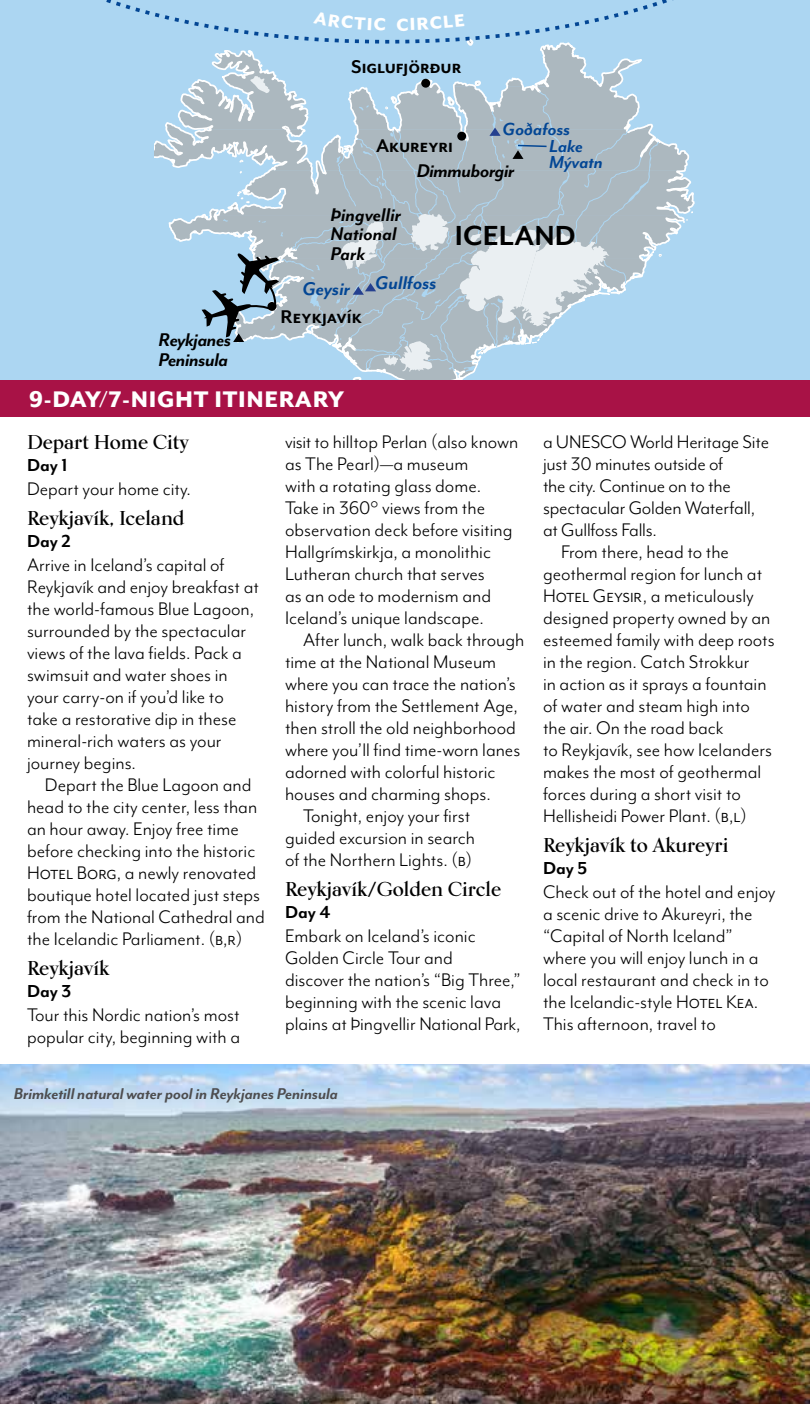
<style>
.page{position:relative;width:810px;height:1404px;background:#fff}
.page>*{position:absolute;margin:0;border:0;box-sizing:border-box;transform-origin:0 0}
.t1{font:700 31.8px "Mr Eaves Mod OT";letter-spacing:.005em;color:#000}
.t2{font:800 26px "Mr Eaves Mod OT";letter-spacing:.025em;color:#fff}
.t3{font:700 21.2px "Mr Eaves Mod OT";color:#000}
.t4{font:italic 700 21.2px/20px "Mr Eaves Mod OT";letter-spacing:-.02em;color:#000}
.t5{font:italic 700 21.2px/19px "Mr Eaves Mod OT";color:#000}
.t6{font:italic 700 21.2px "Mr Eaves Mod OT";color:#034694}
.t7{font:21px/22px "Mr Eaves Mod OT";color:#000}
.t8{font:italic 700 20.2px "Mr Eaves Mod OT";color:#034694}
.t9{font:700 20px "Kumlien Pro";letter-spacing:-.005em;color:#000}
.t10{font:700 20px "Mr Eaves Mod OT";color:#000}
.t11{font:italic 700 20px/16px "Mr Eaves Mod OT";color:#034694}
.t12{font:italic 700 18px "Mr Eaves Mod OT";letter-spacing:-.005em;color:#4d4d4f}
</style>
<div class="page">
<img style="left:0;top:1065px;width:810px;height:339px">
<div style="left:0;top:0;width:810px;height:381px;background:#acd6f2"></div>
<div style="left:0;top:381px;width:810px;height:36px;background:#a81246"></div>
<svg style="left:48px;top:0;width:677px;height:381px;background:#afccdf"></svg>
<p class="t3" style="left:351px;top:54px;width:112px">Siglufjörður</p>
<p class="t8" style="left:503px;top:118px;width:69px">Goðafoss</p>
<p class="t3" style="left:376px;top:134px;width:78px">Akureyri</p>
<p class="t4" style="left:417px;top:160px;width:99px">Dimmuborgir</p>
<p class="t11" style="left:549px;top:138px;width:55px">Lake<br>Mývatn</p>
<p class="t5" style="left:330px;top:205px;width:72px">Þingvellir<br>National<br>Park</p>
<p class="t6" style="left:302px;top:272px;width:136px">Geysir Gullfoss</p>
<p class="t4" style="left:159px;top:329px;width:74px">Reykjanes<br>Peninsula</p>
<p class="t3" style="left:280px;top:304px;width:83px">Reykjavík</p>
<p class="t2" style="left:29px;top:384px;width:317px">9-DAY/7-NIGHT ITINERARY</p>
<h1 class="t1" style="left:455px;top:217px;width:122px">ICELAND</h1>
<p class="t9" style="left:27px;top:430px;width:163px">Depart Home City</p>
<p class="t10" style="left:27px;top:454px;width:42px">Day 1</p>
<p class="t7" style="left:27px;top:478px;width:166px">Depart your home city.</p>
<p class="t9" style="left:27px;top:505px;width:159px">Reykjavík, Iceland</p>
<p class="t10" style="left:27px;top:530px;width:45px">Day 2</p>
<p class="t7" style="left:27px;top:553px;width:233px">Arrive in Iceland’s capital of<br>Reykjavík and enjoy breakfast at the world-famous Blue Lagoon, surrounded by the spectacular views of the lava fields. Pack a swimsuit and water shoes in your carry-on if you’d like to take a restorative dip in these mineral‑rich waters as your journey begins.</p>
<p class="t7" style="left:27px;top:773px;width:239px;text-indent:18px">Depart the Blue Lagoon and head to the city center, less than an hour away. Enjoy free time before checking into the historic<br>Hotel Borg, a newly renovated boutique hotel located just steps from the National Cathedral and the Icelandic Parliament. (b,r)</p>
<p class="t9" style="left:27px;top:955px;width:84px">Reykjavík</p>
<p class="t10" style="left:27px;top:979px;width:46px">Day 3</p>
<p class="t7" style="left:27px;top:1003px;width:215px">Tour this Nordic nation’s most popular city, beginning with a</p>
<p class="t7" style="left:285px;top:430px;width:235px">visit to hilltop Perlan (also known as The Pearl)—a museum<br>with a rotating glass dome.<br>Take in 360° views from the observation deck before visiting<br>Hallgrímskirkja, a monolithic<br>Lutheran church that serves<br>as an ode to modernism and<br>Iceland’s unique landscape.</p>
<p class="t7" style="left:303px;top:628px;width:223px">After lunch, walk back through</p>
<p class="t7" style="left:285px;top:650px;width:213px">time at the National Museum</p>
<p class="t7" style="left:285px;top:672px;width:232px">where you can trace the nation’s</p>
<p class="t7" style="left:285px;top:694px;width:235px">history from the Settlement Age,</p>
<p class="t7" style="left:285px;top:716px;width:232px">then stroll the old neighborhood</p>
<p class="t7" style="left:285px;top:738px;width:237px">where you’ll find time-worn lanes</p>
<p class="t7" style="left:285px;top:760px;width:212px">adorned with colorful historic</p>
<p class="t7" style="left:285px;top:782px;width:207px">houses and charming shops.</p>
<p class="t7" style="left:303px;top:804px;width:169px">Tonight, enjoy your first</p>
<p class="t7" style="left:285px;top:826px;width:192px">guided excursion in search</p>
<p class="t7" style="left:285px;top:848px;width:189px">of the Northern Lights. (b)</p>
<p class="t9" style="left:285px;top:876px;width:218px">Reykjavík/Golden Circle</p>
<p class="t10" style="left:285px;top:900px;width:47px">Day 4</p>
<p class="t7" style="left:285px;top:924px;width:237px">Embark on Iceland’s iconic<br>Golden Circle Tour and<br>discover the nation’s “Big Three,” beginning with the scenic lava plains at Þingvellir National Park,</p>
<p class="t12" style="left:14px;top:1084px;width:326px">Brimketill natural water pool in Reykjanes Peninsula</p>
<p class="t7" style="left:543px;top:430px;width:228px">a UNESCO World Heritage Site</p>
<p class="t7" style="left:543px;top:452px;width:182px">just 30 minutes outside of</p>
<p class="t7" style="left:543px;top:474px;width:189px">the city. Continue on to the</p>
<p class="t7" style="left:543px;top:496px;width:214px">spectacular Golden Waterfall,</p>
<p class="t7" style="left:543px;top:518px;width:115px">at Gullfoss Falls.</p>
<p class="t7" style="left:561px;top:540px;width:170px">From there, head to the</p>
<p class="t7" style="left:543px;top:562px;width:221px">geothermal region for lunch at</p>
<p class="t7" style="left:543px;top:584px;width:212px">Hotel Geysir, a meticulously</p>
<p class="t7" style="left:543px;top:606px;width:229px">designed property owned by an</p>
<p class="t7" style="left:543px;top:628px;width:233px">esteemed family with deep roots</p>
<p class="t7" style="left:543px;top:650px;width:208px">in the region. Catch Strokkur</p>
<p class="t7" style="left:543px;top:672px;width:225px">in action as it sprays a fountain</p>
<p class="t7" style="left:543px;top:694px;width:209px">of water and steam high into</p>
<p class="t7" style="left:543px;top:716px;width:182px">the air. On the road back</p>
<p class="t7" style="left:543px;top:738px;width:231px">to Reykjavík, see how Icelanders</p>
<p class="t7" style="left:543px;top:760px;width:220px">makes the most of geothermal</p>
<p class="t7" style="left:543px;top:782px;width:199px">forces during a short visit to</p>
<p class="t7" style="left:543px;top:804px;width:205px">Hellisheidi Power Plant. (b,l)</p>
<p class="t9" style="left:543px;top:832px;width:187px">Reykjavík to Akureyri</p>
<p class="t10" style="left:543px;top:856px;width:46px">Day 5</p>
<p class="t7" style="left:543px;top:880px;width:234px">Check out of the hotel and enjoy a scenic drive to Akureyri, the “Capital of North Iceland” where you will enjoy lunch in a local restaurant and check in to the Icelandic-style Hotel Kea.<br>This afternoon, travel to</p>
</div>
